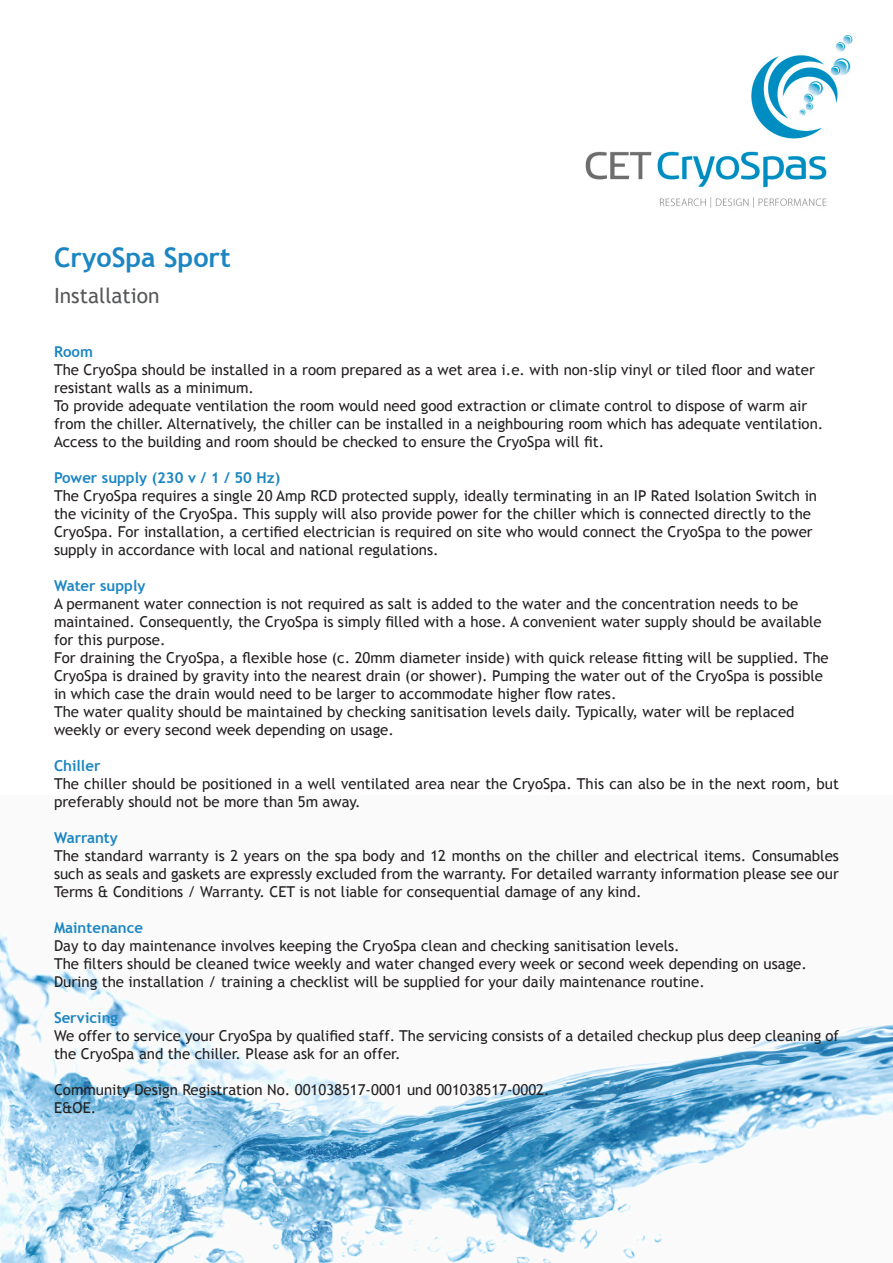
<style>
.page{position:relative;width:893px;height:1263px;background:#fff}
.page>*{position:absolute;margin:0;border:0;box-sizing:border-box;transform-origin:0 0}
.t1{font:700 27px "Trebuchet MS";color:#1c86c2}
.t2{font:21px "Trebuchet MS";color:#57585a}
.t3{font:15px/18px "Trebuchet MS";color:#231f20}
.t4{font:700 15px "Trebuchet MS";color:#1c86c2}
</style>
<div class="page">
<img style="left:0;top:933px;width:893px;height:330px">
<img style="left:585px;top:35px;width:268px;height:173px">
<h1 class="t1" style="left:54px;top:240px;width:178px">CryoSpa Sport</h1>
<h2 class="t2" style="left:54px;top:283px;width:107px">Installation</h2>
<p class="t4" style="left:54px;top:342px;width:41px">Room</p>
<p class="t3" style="left:54px;top:360px;width:771px">The CryoSpa should be installed in a room prepared as a wet area i.e. with non-slip vinyl or tiled floor and water resistant walls as a minimum.<br>To provide adequate ventilation the room would need good extraction or climate control to dispose of warm air from the chiller. Alternatively, the chiller can be installed in a neighbouring room which has adequate ventilation.<br>Access to the building and room should be checked to ensure the CryoSpa will fit.</p>
<p class="t4" style="left:54px;top:468px;width:228px">Power supply (230 v / 1 / 50 Hz)</p>
<p class="t3" style="left:54px;top:486px;width:765px">The CryoSpa requires a single 20 Amp RCD protected supply, ideally terminating in an IP Rated Isolation Switch in the vicinity of the CryoSpa. This supply will also provide power for the chiller which is connected directly to the CryoSpa. For installation, a certified electrician is required on site who would connect the CryoSpa to the power supply in accordance with local and national regulations.</p>
<p class="t4" style="left:54px;top:576px;width:93px">Water supply</p>
<p class="t3" style="left:54px;top:594px;width:776px">A permanent water connection is not required as salt is added to the water and the concentration needs to be maintained. Consequently, the CryoSpa is simply filled with a hose. A convenient water supply should be available for this purpose.<br>For draining the CryoSpa, a flexible hose (c. 20mm diameter inside) with quick release fitting will be supplied. The CryoSpa is drained by gravity into the nearest drain (or shower). Pumping the water out of the CryoSpa is possible in which case the drain would need to be larger to accommodate higher flow rates.<br>The water quality should be maintained by checking sanitisation levels daily. Typically, water will be replaced weekly or every second week depending on usage.</p>
<p class="t4" style="left:54px;top:756px;width:48px">Chiller</p>
<p class="t3" style="left:54px;top:774px;width:786px">The chiller should be positioned in a well ventilated area near the CryoSpa. This can also be in the next room, but preferably should not be more than 5m away.</p>
<p class="t4" style="left:54px;top:828px;width:65px">Warranty</p>
<p class="t3" style="left:54px;top:846px;width:786px;text-align:justify">The standard warranty is 2 years on the spa body and 12 months on the chiller and electrical items. Consumables such as seals and gaskets are expressly excluded from the warranty. For detailed warranty information please see our Terms &amp; Conditions / Warranty. CET is not liable for consequential damage of any kind.</p>
<p class="t4" style="left:54px;top:918px;width:91px">Maintenance</p>
<p class="t3" style="left:54px;top:936px;width:754px">Day to day maintenance involves keeping the CryoSpa clean and checking sanitisation levels.<br>The filters should be cleaned twice weekly and water changed every week or second week depending on usage.<br>During the installation / training a checklist will be supplied for your daily maintenance routine.</p>
<p class="t4" style="left:54px;top:1008px;width:66px">Servicing</p>
<p class="t3" style="left:54px;top:1026px;width:786px">We offer to service your CryoSpa by qualified staff. The servicing consists of a detailed checkup plus deep cleaning of the CryoSpa and the chiller. Please ask for an offer.</p>
<p class="t3" style="left:54px;top:1080px;width:497px">Community Design Registration No. 001038517-0001 und 001038517-0002.<br>E&amp;OE.</p>
</div>
